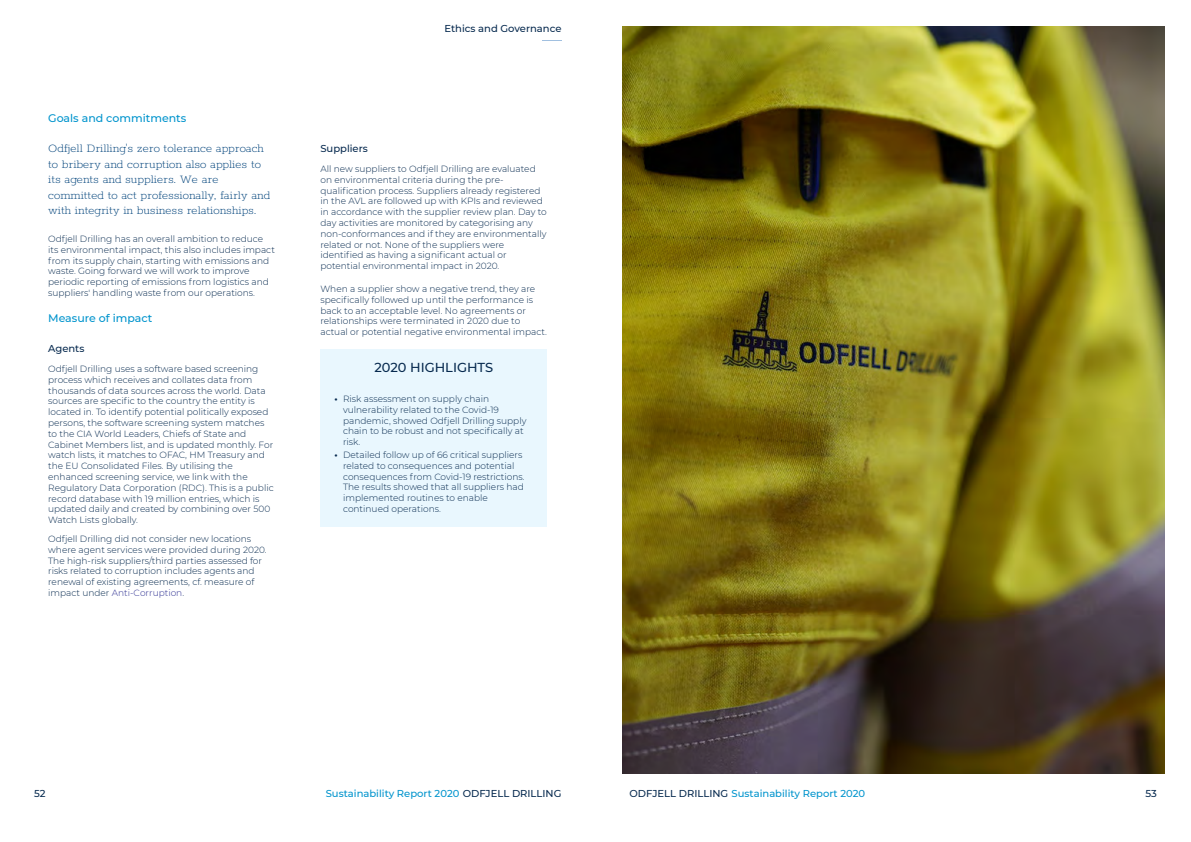
<style>
.page{position:relative;width:1191px;height:842px;background:#fff}
.page>*{position:absolute;margin:0;border:0;box-sizing:border-box;transform-origin:0 0}
.t1{font:200 13px/15.6px "Rokkitt";color:#00437b}
.t2{font:500 13px "Montserrat";color:#072a4f}
.t3{font:500 11px "Montserrat";color:#0094cd}
.t4{font:500 10px "Montserrat";color:#0094cd}
.t5{font:500 10px "Montserrat";color:#072a4f}
.t6{font:300 9px/10.8px "Montserrat";color:#072a4f}
.s1{color:#2e3092}
.s2{font-weight:700}
.s3{color:#072a4f}
</style>
<div class="page">
<div style="left:320px;top:381px;width:227px;height:145px;background:#e9f7fe"></div>
<div style="left:320px;top:349px;width:227px;height:32px;background:#e9f7fe"></div>
<svg style="left:542px;top:40px;width:19px;height:1px"></svg>
<img style="left:622px;top:27px;width:542px;height:747px">
<p class="t3" style="left:48px;top:110px;width:140px">Goals and commitments</p>
<h1 class="t1" style="left:48px;top:139px;width:223px">Odfjell Drilling's zero tolerance approach to bribery and corruption also applies to its agents and suppliers. We are committed to act professionally, fairly and with integrity in business relationships.</h1>
<p class="t6" style="left:48px;top:233px;width:228px">Odfjell Drilling has an overall ambition to reduce its environmental impact, this also includes impact from its supply chain, starting with emissions and waste. Going forward we will work to improve periodic reporting of emissions from logistics and suppliers' handling waste from our operations.</p>
<p class="t3" style="left:48px;top:310px;width:106px">Measure of impact</p>
<p class="t5" style="left:48px;top:341px;width:38px">Agents</p>
<p class="t6" style="left:48px;top:363px;width:227px">Odfjell Drilling uses a software based screening process which receives and collates data from thousands of data sources across the world. Data sources are specific to the country the entity is located in. To identify potential politically exposed persons, the software screening system matches to the CIA World Leaders, Chiefs of State and Cabinet Members list, and is updated monthly. For watch lists, it matches to OFAC, HM Treasury and the EU Consolidated Files. By utilising the enhanced screening service, we link with the Regulatory Data Corporation (RDC). This is a public record database with 19 million entries, which is updated daily and created by combining over 500<br>Watch Lists globally.</p>
<p class="t6" style="left:48px;top:533px;width:220px">Odfjell Drilling did not consider new locations where agent services were provided during 2020.<br>The high-risk suppliers/third parties assessed for risks related to corruption includes agents and renewal of existing agreements, cf. measure of impact under <span class="s1">Anti-Corruption</span>.</p>
<p class="t5" style="left:320px;top:141px;width:49px">Suppliers</p>
<p class="t5" style="left:444px;top:21px;width:118px">Ethics and Governance</p>
<p class="t6" style="left:320px;top:163px;width:228px">All new suppliers to Odfjell Drilling are evaluated on environmental criteria during the pre&shy;qualification process. Suppliers already registered in the AVL are followed up with KPIs and reviewed in accordance with the supplier review plan. Day to day activities are monitored by categorising any non-conformances and if they are environmentally related or not. None of the suppliers were identified as having a significant actual or potential environmental impact in 2020.</p>
<p class="t6" style="left:320px;top:283px;width:228px">When a supplier show a negative trend, they are specifically followed up until the performance is back to an acceptable level. No agreements or relationships were terminated in 2020 due to actual or potential negative environmental impact.</p>
<h1 class="t2" style="left:374px;top:358px;width:120px">2020 HIGHLIGHTS</h1>
<p class="t6" style="left:343px;top:393px;width:185px;text-indent:-8px"><span class="s2">•</span> Risk assessment on supply chain vulnerability related to the Covid-19 pandemic, showed Odfjell Drilling supply chain to be robust and not specifically at risk.</p>
<p class="t6" style="left:343px;top:449px;width:183px;text-indent:-8px"><span class="s2">•</span> Detailed follow up of 66 critical suppliers related to consequences and potential consequences from Covid-19 restrictions.<br>The results showed that all suppliers had implemented routines to enable continued operations.</p>
<p class="t5" style="left:34px;top:786px;width:13px">52</p>
<p class="t4" style="left:326px;top:786px;width:237px">Sustainability Report 2020 <span class="s3">ODFJELL DRILLING</span></p>
<p class="t4" style="left:629px;top:786px;width:237px"><span class="s3">ODFJELL DRILLING</span> Sustainability Report 2020</p>
<p class="t5" style="left:1145px;top:786px;width:13px">53</p>
</div>
